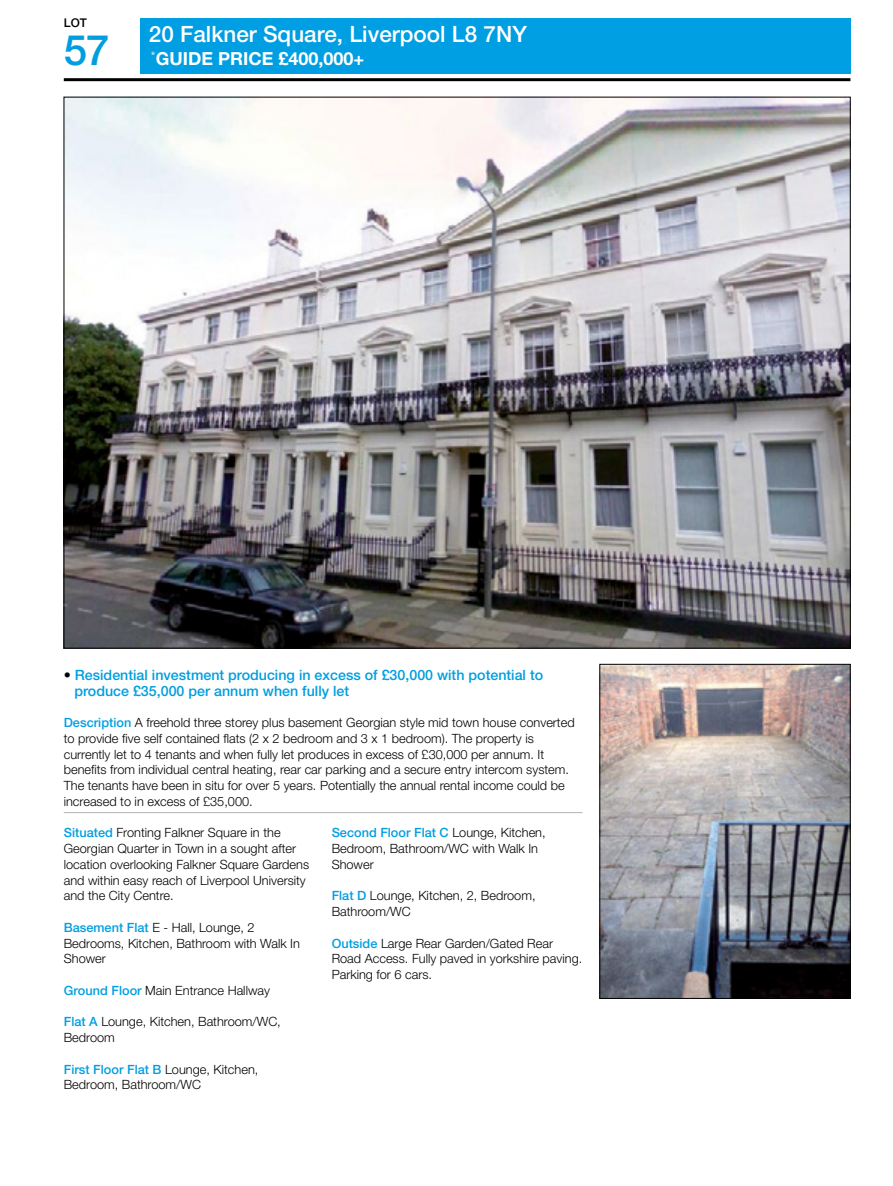
<style>
.page{position:relative;width:893px;height:1186px;background:#fff}
.page>*{position:absolute;margin:0;border:0;box-sizing:border-box;transform-origin:0 0}
.t1{font:500 42px "Helvetica Neue LT Std";color:#009edf}
.t2{font:500 22.5px "Helvetica Neue LT Std";color:#fff}
.t3{font:700 18px "Helvetica Neue LT Std";color:#fff}
.t4{font:500 14.25px/15.8px "Helvetica Neue LT Std";color:#009edf}
.t5{font:300 12.75px/15.8px "Helvetica Neue LT Std";color:#000}
.t6{font:500 12px "Helvetica Neue LT Std";color:#000}
.s1{color:#000}
.s2{font-weight:500;color:#009ee3}
</style>
<div class="page">
<div style="left:140px;top:18px;width:710px;height:56px;background:#009ee3"></div>
<img style="left:66px;top:99px;width:782px;height:547px">
<hr style="left:64px;top:78px;width:786px;height:3px;background:#000">
<hr style="left:64px;top:812px;width:519px;height:1px;background:#b1b2b3">
<img style="left:602px;top:666px;width:246px;height:330px">
<div style="left:600px;top:664px;width:250px;height:334px;border:1px solid #000"></div>
<p class="t6" style="left:64px;top:15px;width:25px">LOT</p>
<h1 class="t1" style="left:64px;top:25px;width:47px">57</h1>
<h2 class="t2" style="left:149px;top:20px;width:380px">20 Falkner Square, Liverpool L8 7NY</h2>
<h3 class="t3" style="left:151px;top:48px;width:215px"><sup>*</sup>GUIDE PRICE £400,000+</h3>
<p class="t4" style="left:74px;top:667px;width:470px;text-indent:-11px"><span class="s1">•</span> Residential investment producing in excess of £30,000 with potential to produce £35,000 per annum when fully let</p>
<p class="t5" style="left:64px;top:714px;width:512px"><span class="s2">Description</span> A freehold three storey plus basement Georgian style mid town house converted to provide five self contained flats (2 x 2 bedroom and 3 x 1 bedroom). The property is currently let to 4 tenants and when fully let produces in excess of £30,000 per annum. It benefits from individual central heating, rear car parking and a secure entry intercom system.<br>The tenants have been in situ for over 5 years. Potentially the annual rental income could be increased to in excess of £35,000.</p>
<p class="t5" style="left:64px;top:824px;width:247px"><span class="s2">Situated</span> Fronting Falkner Square in the Georgian Quarter in Town in a sought after location overlooking Falkner Square Gardens and within easy reach of Liverpool University and the City Centre.</p>
<p class="t5" style="left:64px;top:919px;width:238px"><span class="s2">Basement Flat</span> E - Hall, Lounge, 2<br>Bedrooms, Kitchen, Bathroom with Walk In<br>Shower</p>
<p class="t5" style="left:64px;top:982px;width:208px"><span class="s2">Ground Floor</span> Main Entrance Hallway</p>
<p class="t5" style="left:64px;top:1013px;width:219px"><span class="s2">Flat A</span> Lounge, Kitchen, Bathroom/WC,<br>Bedroom</p>
<p class="t5" style="left:64px;top:1061px;width:196px"><span class="s2">First Floor Flat B</span> Lounge, Kitchen,<br>Bedroom, Bathroom/WC</p>
<p class="t5" style="left:332px;top:824px;width:215px"><span class="s2">Second Floor Flat C</span> Lounge, Kitchen,<br>Bedroom, Bathroom/WC with Walk In<br>Shower</p>
<p class="t5" style="left:332px;top:887px;width:205px"><span class="s2">Flat D</span> Lounge, Kitchen, 2, Bedroom,<br>Bathroom/WC</p>
<p class="t5" style="left:332px;top:935px;width:252px"><span class="s2">Outside</span> Large Rear Garden/Gated Rear<br>Road Access. Fully paved in yorkshire paving.<br>Parking for 6 cars.</p>
</div>
